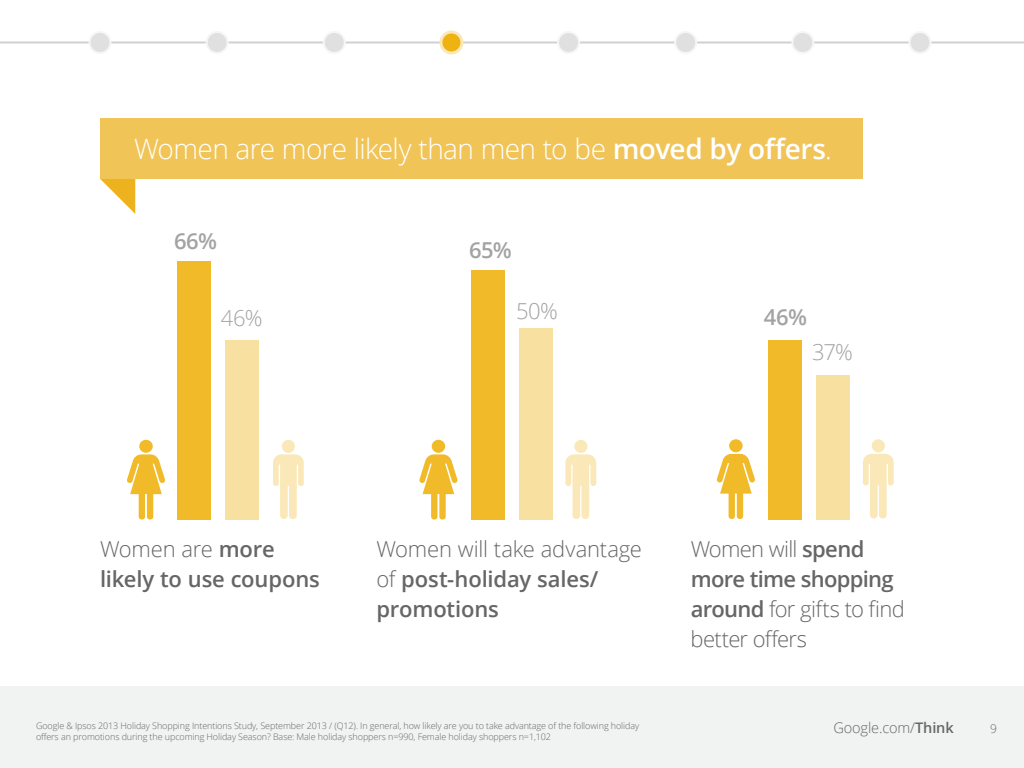
<style>
.page{position:relative;width:1024px;height:768px;background:#fff}
.page>*{position:absolute;margin:0;border:0;box-sizing:border-box;transform-origin:0 0}
.t1{font:300 28px "Open Sans";letter-spacing:-.02em;color:#fff}
.Bullet_2{font:600 22px/30px "Open Sans";letter-spacing:-.005em;color:#666}
.Bullet_2-2{font:300 22px/30px "Open Sans";letter-spacing:-.035em;color:#666}
.Bullet_2-3{font:600 22px "Open Sans";color:#a3a3a3}
.Bullet_2-4{font:300 22px "Open Sans";color:#a3a3a3}
.t2{font:300 14.6px "Open Sans";letter-spacing:-.01em;color:#666766}
.t3{font:300 12px "Open Sans";color:#666}
.t4{font:300 9px/10.8px "Open Sans";letter-spacing:-.01em;color:#666}
.s1{font-weight:600}
.s2{font-weight:300}
</style>
<div class="page">
<div style="left:0;top:686px;width:1024px;height:82px;background:#f1f2f2"></div>
<div style="left:100px;top:118px;width:763px;height:61px;background:#f0c457"></div>
<svg style="left:100px;top:179px;width:35px;height:35px"></svg>
<div style="left:519px;top:328px;width:34px;height:192px;background:#f8e0a0"></div>
<div style="left:816px;top:375px;width:34px;height:145px;background:#f8e0a0"></div>
<div style="left:471px;top:270px;width:34px;height:250px;background:#f0ba29"></div>
<div style="left:768px;top:340px;width:34px;height:180px;background:#f0ba29"></div>
<div style="left:282px;top:440px;width:13px;height:13px;background:#fae8b8;border-radius:50%"></div>
<svg style="left:273px;top:454px;width:31px;height:65px"></svg>
<div style="left:139px;top:440px;width:14px;height:13px;background:#f0ba29;border-radius:50%"></div>
<svg style="left:127px;top:454px;width:38px;height:66px"></svg>
<div style="left:574px;top:440px;width:13px;height:13px;background:#fae8b8;border-radius:50%"></div>
<svg style="left:565px;top:454px;width:31px;height:65px"></svg>
<div style="left:432px;top:440px;width:13px;height:13px;background:#f0ba29;border-radius:50%"></div>
<svg style="left:419px;top:454px;width:39px;height:66px"></svg>
<div style="left:872px;top:439px;width:13px;height:13px;background:#fae8b8;border-radius:50%"></div>
<svg style="left:863px;top:454px;width:31px;height:65px"></svg>
<div style="left:729px;top:439px;width:14px;height:13px;background:#f0ba29;border-radius:50%"></div>
<svg style="left:716px;top:454px;width:39px;height:65px"></svg>
<hr style="left:0;top:42px;width:1024px;height:2px;background:#d1d1d1">
<div style="left:90px;top:32px;width:20px;height:21px;background:#e0e0e0;border-radius:50%"></div>
<div style="left:88px;top:31px;width:24px;height:23px;border:2px solid #f6f6f6;border-radius:50%"></div>
<div style="left:910px;top:32px;width:20px;height:21px;background:#e0e0e0;border-radius:50%"></div>
<div style="left:908px;top:31px;width:24px;height:23px;border:2px solid #f6f6f6;border-radius:50%"></div>
<div style="left:441px;top:32px;width:21px;height:21px;background:#eeb211;border-radius:50%"></div>
<div style="left:439px;top:30px;width:24px;height:24px;border:3px solid #fae8b8;border-radius:50%"></div>
<div style="left:324px;top:32px;width:21px;height:21px;background:#e0e0e0;border-radius:50%"></div>
<div style="left:323px;top:31px;width:23px;height:23px;border:2px solid #f6f6f6;border-radius:50%"></div>
<div style="left:207px;top:32px;width:21px;height:21px;background:#e0e0e0;border-radius:50%"></div>
<div style="left:206px;top:31px;width:23px;height:23px;border:2px solid #f6f6f6;border-radius:50%"></div>
<div style="left:792px;top:32px;width:21px;height:21px;background:#e0e0e0;border-radius:50%"></div>
<div style="left:791px;top:31px;width:23px;height:23px;border:2px solid #f6f6f6;border-radius:50%"></div>
<div style="left:675px;top:32px;width:21px;height:21px;background:#e0e0e0;border-radius:50%"></div>
<div style="left:674px;top:31px;width:23px;height:23px;border:2px solid #f6f6f6;border-radius:50%"></div>
<div style="left:558px;top:32px;width:21px;height:21px;background:#e0e0e0;border-radius:50%"></div>
<div style="left:557px;top:31px;width:23px;height:23px;border:2px solid #f6f6f6;border-radius:50%"></div>
<div style="left:225px;top:340px;width:33px;height:180px;background:#f8e0a0"></div>
<div style="left:177px;top:262px;width:33px;height:258px;background:#f0ba29"></div>
<p class="t1" style="left:134px;top:130px;width:699px">Women are more likely than men to be <span class="s1">moved by offers</span>.</p>
<p class="Bullet_2-3" style="left:174px;top:225px;width:45px">66%</p>
<p class="Bullet_2-4" style="left:221px;top:303px;width:43px">46%</p>
<p class="Bullet_2-3" style="left:469px;top:235px;width:44px">65%</p>
<p class="Bullet_2-4" style="left:516px;top:295px;width:43px">50%</p>
<p class="Bullet_2-3" style="left:764px;top:301px;width:45px">46%</p>
<p class="Bullet_2-4" style="left:812px;top:337px;width:42px">37%</p>
<p class="Bullet_2" style="left:100px;top:533px;width:222px"><span class="s2">Women are</span> more likely to use coupons</p>
<p class="Bullet_2" style="left:376px;top:533px;width:267px"><span class="s2">Women will take advantage of</span> post-holiday sales/ promotions</p>
<p class="Bullet_2-2" style="left:691px;top:533px;width:216px">Women will <span class="s1">spend more time shopping around</span> for gifts to find better offers</p>
<p class="t4" style="left:36px;top:720px;width:605px">Google &amp; Ipsos 2013 Holiday Shopping Intentions Study, September 2013 / (Q12). In general, how likely are you to take advantage of the following holiday offers an promotions during the upcoming Holiday Season? Base: Male holiday shoppers n=990, Female holiday shoppers n=1,102</p>
<h3 class="t2" style="left:833px;top:718px;width:122px">Google.com/<span class="s1">Think</span></h3>
<h3 class="t3" style="left:990px;top:721px;width:8px">9</h3>
</div>
